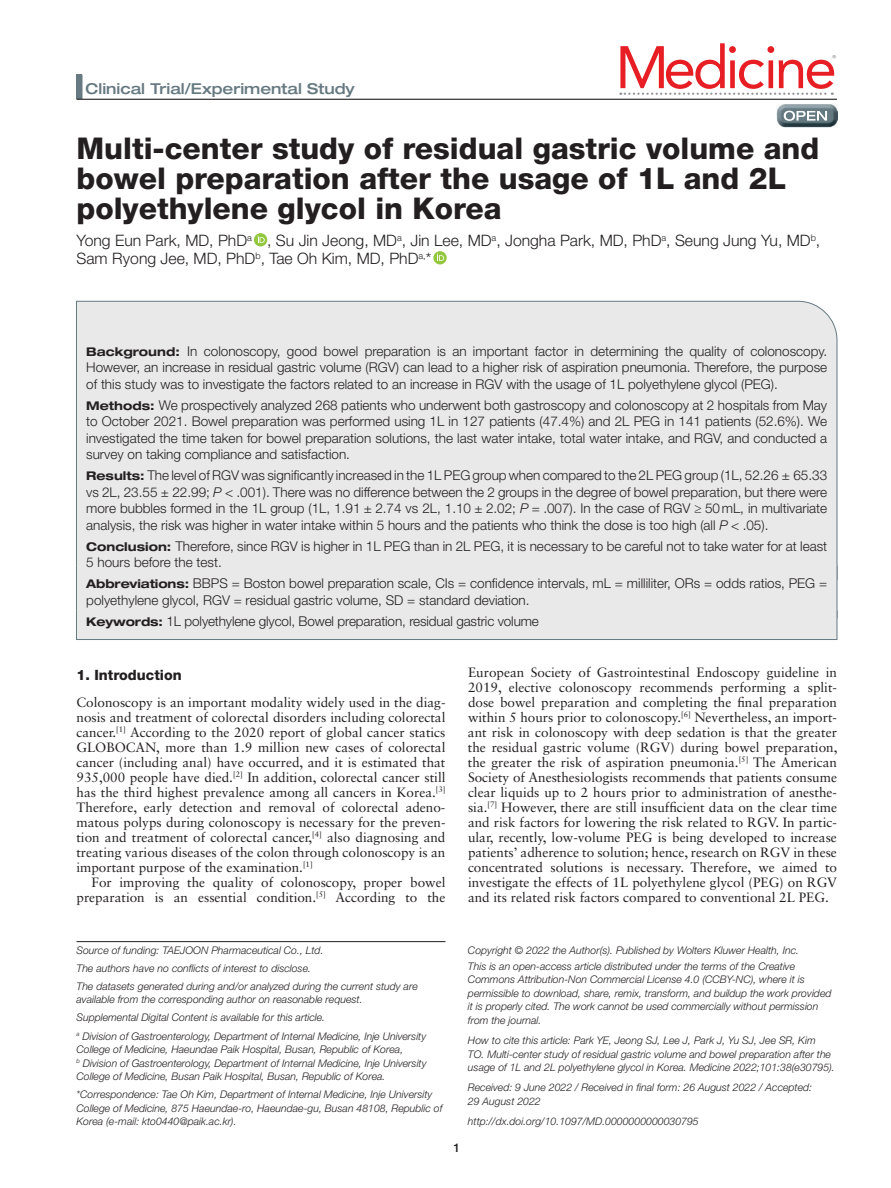
<style>
.page{position:relative;width:891px;height:1188px;background:#fff}
.page>*{position:absolute;margin:0;border:0;box-sizing:border-box;transform-origin:0 0}
.t1{font:59.4px "Avenir";letter-spacing:-.06em;color:#e71e24}
.t2{font:800 30px/30px "Helvetica Neue LT Std";color:#231f20}
.t3{font:300 15.75px/18px "Helvetica Neue LT Std";color:#231f20}
.t4{font:500 expanded 15px "Helvetica Neue LT Std";color:#667981}
.t5{font:800 14.25px "Helvetica Neue LT Std";color:#231f20}
.t6{font:13.5px/15px "Sabon LT Std";color:#231f20;text-align:justify}
.t7{font:300 13.5px/16.5px "Helvetica Neue LT Std";color:#231f20;text-align:justify}
.t8{font:500 12px "Helvetica Neue LT Std";color:#231f20}
.t9{font:italic 300 10.5px/13.5px "Helvetica Neue LT Std";color:#231f20}
.t10{font:500 10.35px "Akzidenz Grotesk BE";color:#909295}
.s1{font-weight:700;font-stretch:expanded;font-size:12px}
.s2{font-style:italic}
</style>
<div class="page">
<div style="left:76px;top:74px;width:6px;height:25px;background:#677981"></div>
<hr style="left:76px;top:99px;width:761px;height:1px;background:#231f20">
<img style="left:776px;top:104px;width:61px;height:24px">
<svg style="left:784px;top:111px;width:43px;height:10px"></svg>
<svg style="left:620px;top:93px;width:213px;height:2px"></svg>
<div style="left:76px;top:301px;width:762px;height:280px;background:#e9e9e9"></div>
<div style="left:76px;top:565px;width:761px;height:54px;background:#e9e9e9"></div>
<div style="left:76px;top:610px;width:761px;height:30px;background:#e9e9e9"></div>
<div style="left:76px;top:610px;width:761px;height:30px;border:1px solid #677981"></div>
<div style="left:254px;top:233px;width:13px;height:13px;background:#93c73e;border-radius:50%"></div>
<svg style="left:257px;top:236px;width:8px;height:7px"></svg>
<svg style="left:433px;top:251px;width:14px;height:13px"></svg>
<svg style="left:437px;top:254px;width:7px;height:7px"></svg>
<hr style="left:76px;top:941px;width:370px;height:1px;background:#231f20">
<p class="t4" style="left:86px;top:80px;width:271px">Clinical Trial/Experimental Study</p>
<h1 class="t1" style="left:615px;top:33px;width:223px">Medicine</h1>
<p class="t10" style="left:832px;top:52px;width:6px">®</p>
<h2 class="t2" style="left:76px;top:134px;width:744px">Multi-center study of residual gastric volume and bowel preparation after the usage of 1L and 2L polyethylene glycol in Korea</h2>
<p class="t3" style="left:76px;top:231px;width:745px">Yong Eun Park, MD, PhD<sup>a</sup> , Su Jin Jeong, MD<sup>a</sup>, Jin Lee, MD<sup>a</sup>, Jongha Park, MD, PhD<sup>a</sup>, Seung Jung Yu, MD<sup>b</sup>,<br>Sam Ryong Jee, MD, PhD<sup>b</sup>, Tae Oh Kim, MD, PhD<sup>a,</sup>*</p>
<p class="t7" style="left:86px;top:343px;width:743px"><span class="s1">Background:</span> In colonoscopy, good bowel preparation is an important factor in determining the quality of colonoscopy.<br>However, an increase in residual gastric volume (RGV) can lead to a higher risk of aspiration pneumonia. Therefore, the purpose of this study was to investigate the factors related to an increase in RGV with the usage of 1L polyethylene glycol (PEG).</p>
<p class="t7" style="left:86px;top:397px;width:743px"><span class="s1">Methods:</span> We prospectively analyzed 268 patients who underwent both gastroscopy and colonoscopy at 2 hospitals from May to October 2021. Bowel preparation was performed using 1L in 127 patients (47.4%) and 2L PEG in 141 patients (52.6%). We investigated the time taken for bowel preparation solutions, the last water intake, total water intake, and RGV, and conducted a survey on taking compliance and satisfaction.</p>
<p class="t7" style="left:86px;top:467px;width:743px"><span class="s1">Results:</span> The level of RGV was significantly increased in the 1L PEG group when compared to the 2L PEG group (1L, 52.26 ± 65.33 vs 2L, 23.55 ± 22.99; <span class="s2">P &lt;</span> .001). There was no difference between the 2 groups in the degree of bowel preparation, but there were more bubbles formed in the 1L group (1L, 1.91 ± 2.74 vs 2L, 1.10 ± 2.02; <span class="s2">P</span> = .007). In the case of RGV ≥ 50mL, in multivariate analysis, the risk was higher in water intake within 5 hours and the patients who think the dose is too high (all <span class="s2">P &lt;</span> .05).</p>
<p class="t7" style="left:86px;top:538px;width:742px"><span class="s1">Conclusion:</span> Therefore, since RGV is higher in 1L PEG than in 2L PEG, it is necessary to be careful not to take water for at least<br>5 hours before the test.</p>
<p class="t7" style="left:86px;top:575px;width:742px"><span class="s1">Abbreviations:</span> BBPS = Boston bowel preparation scale, CIs = confidence intervals, mL = milliliter, ORs = odds ratios, PEG = polyethylene glycol, RGV = residual gastric volume, SD = standard deviation.</p>
<p class="t7" style="left:86px;top:613px;width:454px"><span class="s1">Keywords:</span> 1L polyethylene glycol, Bowel preparation, residual gastric volume</p>
<p class="t5" style="left:76px;top:666px;width:107px">1. Introduction</p>
<p class="t6" style="left:76px;top:695px;width:371px">Colonoscopy is an important modality widely used in the diag&shy;nosis and treatment of colorectal disorders including colorectal cancer.<sup>[1]</sup> According to the 2020 report of global cancer statics GLOBOCAN, more than 1.9 million new cases of colorectal cancer (including anal) have occurred, and it is estimated that 935,000 people have died.<sup>[2]</sup> In addition, colorectal cancer still has the third highest prevalence among all cancers in Korea.<sup>[3] </sup>Therefore, early detection and removal of colorectal adeno&shy;matous polyps during colonoscopy is necessary for the preven&shy;tion and treatment of colorectal cancer,<sup>[4]</sup> also diagnosing and treating various diseases of the colon through colonoscopy is an important purpose of the examination.<sup>[1]</sup></p>
<p class="t6" style="left:77px;top:875px;width:371px;text-align:right">For improving the quality of colonoscopy, proper bowel preparation is an essential condition.<sup>[5]</sup> According to the</p>
<p class="t6" style="left:468px;top:665px;width:371px">European Society of Gastrointestinal Endoscopy guideline in 2019, elective colonoscopy recommends performing a split&shy;dose bowel preparation and completing the final preparation within 5 hours prior to colonoscopy.<sup>[6]</sup> Nevertheless, an import&shy;ant risk in colonoscopy with deep sedation is that the greater the residual gastric volume (RGV) during bowel preparation, the greater the risk of aspiration pneumonia.<sup>[5]</sup> The American Society of Anesthesiologists recommends that patients consume clear liquids up to 2 hours prior to administration of anesthe&shy;sia.<sup>[7]</sup> However, there are still insufficient data on the clear time and risk factors for lowering the risk related to RGV. In partic&shy;ular, recently, low-volume PEG is being developed to increase patients’ adherence to solution; hence, research on RGV in these concentrated solutions is necessary. Therefore, we aimed to investigate the effects of 1L polyethylene glycol (PEG) on RGV and its related risk factors compared to conventional 2L PEG.</p>
<p class="t9" style="left:76px;top:941px;width:343px;line-height:18px">Source of funding: TAEJOON Pharmaceutical Co., Ltd.<br>The authors have no conflicts of interest to disclose.<br>The datasets generated during and/or analyzed during the current study are</p>
<p class="t9" style="left:76px;top:991px;width:351px;line-height:18px">available from the corresponding author on reasonable request.<br>Supplemental Digital Content is available for this article.<br><sup>a</sup> Division of Gastroenterology, Department of Internal Medicine, Inje University</p>
<p class="t9" style="left:76px;top:1042px;width:352px">College of Medicine, Haeundae Paik Hospital, Busan, Republic of Korea,<br><sup>b</sup> Division of Gastroenterology, Department of Internal Medicine, Inje University<br>College of Medicine, Busan Paik Hospital, Busan, Republic of Korea.</p>
<p class="t9" style="left:76px;top:1087px;width:367px">*Correspondence: Tae Oh Kim, Department of Internal Medicine, Inje University<br>College of Medicine, 875 Haeundae-ro, Haeundae-gu, Busan 48108, Republic of<br>Korea (e-mail: kto0440@paik.ac.kr).</p>
<p class="t8" style="left:453px;top:1140px;width:8px">1</p>
<p class="t9" style="left:468px;top:942px;width:333px;line-height:15.8px">Copyright © 2022 the Author(s). Published by Wolters Kluwer Health, Inc.<br>This is an open-access article distributed under the terms of the Creative</p>
<p class="t9" style="left:468px;top:973px;width:365px">Commons Attribution-Non Commercial License 4.0 (CCBY-NC), where it is permissible to download, share, remix, transform, and buildup the work provided it is properly cited. The work cannot be used commercially without permission from the journal.</p>
<p class="t9" style="left:468px;top:1033px;width:368px">How to cite this article: Park YE, Jeong SJ, Lee J, Park J, Yu SJ, Jee SR, Kim<br>TO. Multi-center study of residual gastric volume and bowel preparation after the usage of 1L and 2L polyethylene glycol in Korea. Medicine 2022;101:38(e30795).</p>
<p class="t9" style="left:468px;top:1081px;width:346px">Received: 9 June 2022 / Received in final form: 26 August 2022 / Accepted:<br>29 August 2022</p>
<p class="t9" style="left:468px;top:1114px;width:232px">http://dx.doi.org/10.1097/MD.0000000000030795</p>
</div>
